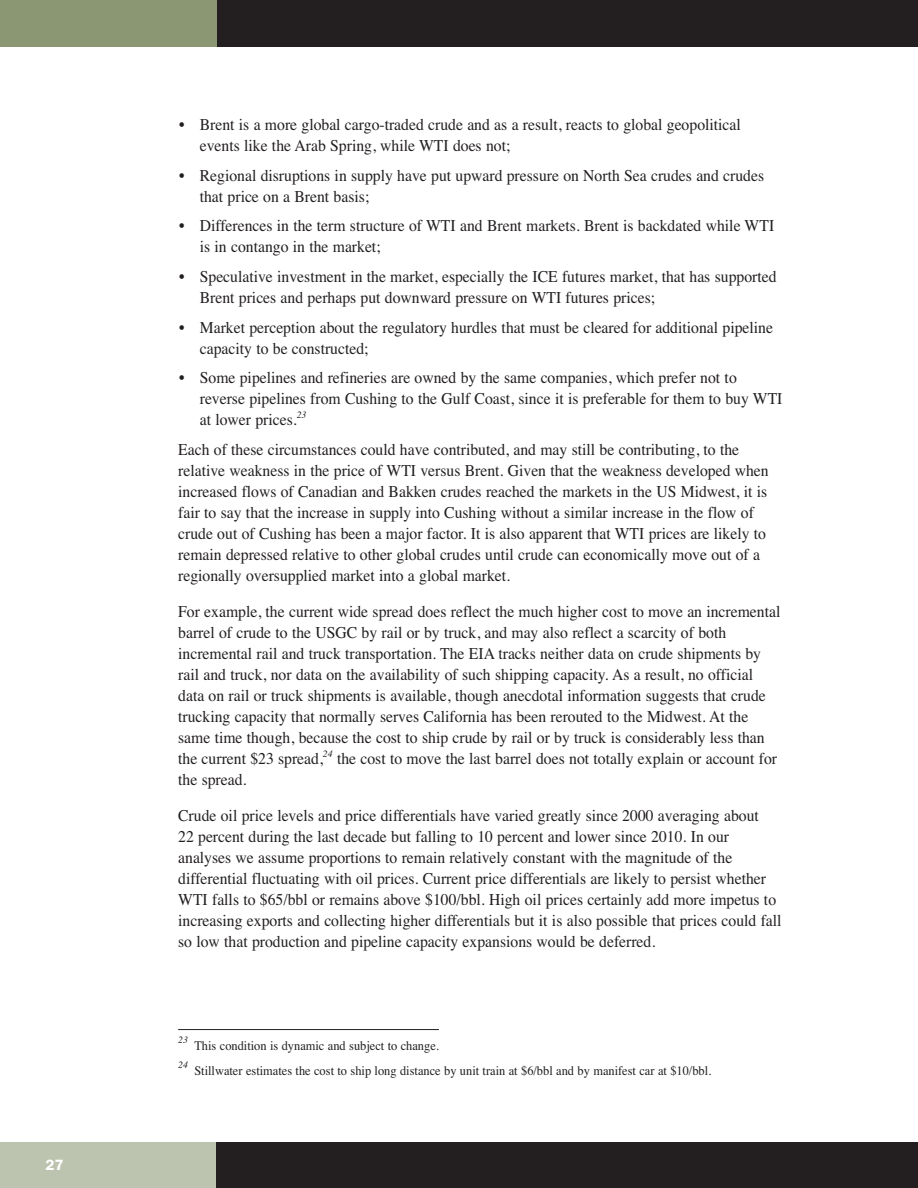
<style>
.page{position:relative;width:918px;height:1188px;background:#fff}
.page>*{position:absolute;margin:0;border:0;box-sizing:border-box;transform-origin:0 0}
.t1{font:16.5px/21px "Times";color:#231f20;scale:.95 1}
.t2{font:600 15px "Franklin Gothic";color:#fff}
.t3{font:13.05px "Times";color:#231f20;scale:.95 1}
.t4{font:italic 9.75px "Times";color:#231f20}
</style>
<div class="page">
<div style="left:217px;top:0;width:701px;height:47px;background:#231f20"></div>
<hr style="left:178px;top:1029px;width:261px;height:1px;background:#231f20">
<div style="left:0;top:0;width:217px;height:47px;background:#8a9772"></div>
<div style="left:209px;top:1143px;width:709px;height:45px;background:#231f20"></div>
<div style="left:0;top:1143px;width:216px;height:45px;background:#bcc3ae"></div>
<p class="t2" style="left:45px;top:1160px;width:19px">27</p>
<p class="t1" style="left:200px;top:116px;width:571px;text-indent:-21px">• Brent is a more global cargo-traded crude and as a result, reacts to global geopolitical events like the Arab Spring, while WTI does not;</p>
<p class="t1" style="left:200px;top:166px;width:596px;text-indent:-21px">• Regional disruptions in supply have put upward pressure on North Sea crudes and crudes that price on a Brent basis;</p>
<p class="t1" style="left:200px;top:217px;width:606px;text-indent:-21px">• Differences in the term structure of WTI and Brent markets. Brent is backdated while WTI is in contango in the market;</p>
<p class="t1" style="left:200px;top:268px;width:609px;text-indent:-21px">• Speculative investment in the market, especially the ICE futures market, that has supported<br>Brent prices and perhaps put downward pressure on WTI futures prices;</p>
<p class="t1" style="left:200px;top:318px;width:605px;text-indent:-21px">• Market perception about the regulatory hurdles that must be cleared for additional pipeline capacity to be constructed;</p>
<p class="t1" style="left:200px;top:369px;width:615px;text-indent:-21px">• Some pipelines and refineries are owned by the same companies, which prefer not to reverse pipelines from Cushing to the Gulf Coast, since it is preferable for them to buy WTI at lower prices.<sup>23</sup></p>
<p class="t1" style="left:178px;top:440px;width:623px">Each of these circumstances could have contributed, and may still be contributing, to the relative weakness in the price of WTI versus Brent. Given that the weakness developed when increased flows of Canadian and Bakken crudes reached the markets in the US Midwest, it is fair to say that the increase in supply into Cushing without a similar increase in the flow of crude out of Cushing has been a major factor. It is also apparent that WTI prices are likely to remain depressed relative to other global crudes until crude can economically move out of a regionally oversupplied market into a global market.</p>
<p class="t1" style="left:178px;top:603px;width:635px">For example, the current wide spread does reflect the much higher cost to move an incremental barrel of crude to the USGC by rail or by truck, and may also reflect a scarcity of both incremental rail and truck transportation. The EIA tracks neither data on crude shipments by rail and truck, nor data on the availability of such shipping capacity. As a result, no official data on rail or truck shipments is available, though anecdotal information suggests that crude trucking capacity that normally serves California has been rerouted to the Midwest. At the same time though, because the cost to ship crude by rail or by truck is considerably less than the current $23 spread,<sup>24</sup> the cost to move the last barrel does not totally explain or account for the spread.</p>
<p class="t1" style="left:178px;top:807px;width:637px">Crude oil price levels and price differentials have varied greatly since 2000 averaging about<br>22 percent during the last decade but falling to 10 percent and lower since 2010. In our analyses we assume proportions to remain relatively constant with the magnitude of the differential fluctuating with oil prices. Current price differentials are likely to persist whether WTI falls to $65/bbl or remains above $100/bbl. High oil prices certainly add more impetus to increasing exports and collecting higher differentials but it is also possible that prices could fall so low that production and pipeline capacity expansions would be deferred.</p>
<p class="t4" style="left:178px;top:1036px;width:11px">23</p>
<p class="t3" style="left:194px;top:1041px;width:259px">This condition is dynamic and subject to change.</p>
<p class="t4" style="left:178px;top:1061px;width:11px">24</p>
<p class="t3" style="left:194px;top:1066px;width:546px">Stillwater estimates the cost to ship long distance by unit train at $6/bbl and by manifest car at $10/bbl.</p>
</div>
